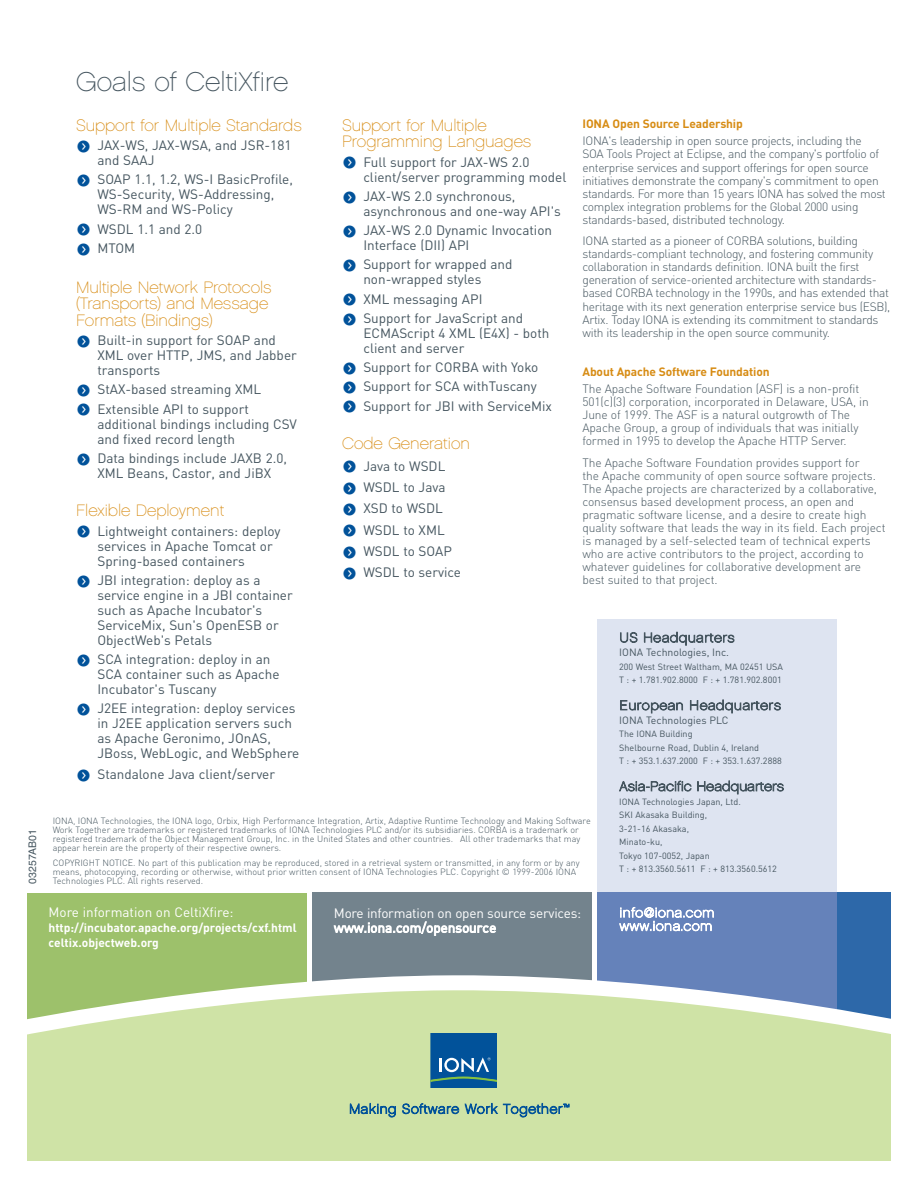
<style>
.page{position:relative;width:918px;height:1188px;background:#fff}
.page>*{position:absolute;margin:0;border:0;box-sizing:border-box;transform-origin:0 0}
.t1{font:27px "Chalet Paris Nineteen Sixty";color:#45555f}
.t2{font:16.5px/16.5px "Chalet Paris Nineteen Sixty";color:#d78c14}
.t3{font:13.5px/15px "DIN";color:#45555f}
.t4{font:13.5px/14.9px "DIN";letter-spacing:-.01em;color:#fff}
.t5{font:13.5px "Chalet Paris Nineteen Sixty";letter-spacing:.04em;color:#45555f}
.t6{font:13.5px "Chalet Paris Nineteen Sixty";letter-spacing:.045em;color:#01529a}
.t7{font:13.5px/13.4px "Chalet Paris Nineteen Sixty";letter-spacing:.05em;color:#fff}
.t8{font:13.5px "Chalet Paris Nineteen Sixty";letter-spacing:.02em;color:#45555f}
.t9{font:300 12px/13px "DIN";letter-spacing:-.025em;color:#45555f}
.t10{font:700 12px/15px "DIN";color:#fff}
.t11{font:700 12px "DIN";letter-spacing:-.01em;color:#d78c14}
.t12{font:12px/13.5px "Chalet Paris Nineteen Sixty";letter-spacing:.055em;color:#fff}
.t13{font:10.5px "DIN";color:#45555f}
.t14{font:10.5px "Helvetica";color:#45555f}
.t15{font:300 9px/9px "DIN";color:#45555f}
.t16{font:9px/13.5px "DIN";color:#45555f}
.s1{font-family:"Button Bonus Circle Negative";font-size:15px;color:#01529a}
</style>
<div class="page">
<div style="left:598px;top:892px;width:293px;height:163px;background:#2d68a9"></div>
<div style="left:598px;top:619px;width:239px;height:397px;background:#dee4f1"></div>
<div style="left:598px;top:892px;width:239px;height:124px;background:#6582ba"></div>
<div style="left:27px;top:893px;width:280px;height:147px;background:#9dc16b"></div>
<div style="left:312px;top:892px;width:280px;height:111px;background:#73838d"></div>
<div style="left:27px;top:1043px;width:864px;height:118px;background:#cfe3a6"></div>
<div style="left:431px;top:1033px;width:65px;height:55px;background:#01529a"></div>
<svg style="left:431px;top:1057px;width:66px;height:25px"></svg>
<svg style="left:27px;top:967px;width:864px;height:76px"></svg>
<p class="t14" style="left:29px;top:884px;width:56px;rotate:-90deg">03257AB01</p>
<h1 class="t1" style="left:76px;top:66px;width:214px">Goals of CeltiXfire</h1>
<h2 class="t2" style="left:76px;top:117px;width:227px">Support for Multiple Standards</h2>
<p class="t3" style="left:97px;top:138px;width:196px;text-indent:-21px"><span class="s1">f</span> JAX-WS, JAX-WSA, and JSR-181 and SAAJ</p>
<p class="t3" style="left:97px;top:172px;width:197px;text-indent:-21px"><span class="s1">f</span> SOAP 1.1, 1.2, WS-I BasicProfile,<br>WS-Security, WS-Addressing,<br>WS-RM and WS-Policy</p>
<p class="t3" style="left:76px;top:219px;width:128px;line-height:19.2px"><span class="s1">f</span> WSDL 1.1 and 2.0 <span class="s1">f</span> MTOM</p>
<h2 class="t2" style="left:76px;top:279px;width:197px">Multiple Network Protocols (Transports) and Message<br>Formats (Bindings)</h2>
<p class="t3" style="left:97px;top:333px;width:201px;text-indent:-21px"><span class="s1">f</span> Built-in support for SOAP and<br>XML over HTTP, JMS, and Jabber transports</p>
<p class="t3" style="left:76px;top:380px;width:187px;line-height:19.2px"><span class="s1">f</span> StAX-based streaming XML <span class="s1">f</span> Extensible API to support</p>
<p class="t3" style="left:97px;top:416px;width:201px">additional bindings including CSV and fixed record length</p>
<p class="t3" style="left:76px;top:451px;width:212px;text-align:center"><span class="s1">f</span> Data bindings include JAXB 2.0,<br>XML Beans, Castor, and JiBX</p>
<h2 class="t2" style="left:76px;top:502px;width:150px">Flexible Deployment</h2>
<p class="t3" style="left:97px;top:523px;width:185px;text-indent:-21px"><span class="s1">f</span> Lightweight containers: deploy services in Apache Tomcat or<br>Spring-based containers</p>
<p class="t3" style="left:97px;top:573px;width:197px;text-indent:-21px"><span class="s1">f</span> JBI integration: deploy as a service engine in a JBI container such as Apache Incubator's<br>ServiceMix, Sun's OpenESB or<br>ObjectWeb's Petals</p>
<p class="t3" style="left:97px;top:652px;width:184px;text-indent:-21px"><span class="s1">f</span> SCA integration: deploy in an<br>SCA container such as Apache<br>Incubator's Tuscany</p>
<p class="t3" style="left:97px;top:701px;width:204px;text-indent:-21px"><span class="s1">f</span> J2EE integration: deploy services in J2EE application servers such as Apache Geronimo, JOnAS,<br>JBoss, WebLogic, and WebSphere</p>
<p class="t3" style="left:76px;top:767px;width:200px"><span class="s1">f</span> Standalone Java client/server</p>
<h2 class="t2" style="left:342px;top:117px;width:191px">Support for Multiple<br>Programming Languages</h2>
<p class="t3" style="left:363px;top:154px;width:205px;text-indent:-21px"><span class="s1">f</span> Full support for JAX-WS 2.0 client/server programming model</p>
<p class="t3" style="left:363px;top:189px;width:199px;text-indent:-21px"><span class="s1">f</span> JAX-WS 2.0 synchronous, asynchronous and one-way API's</p>
<p class="t3" style="left:363px;top:223px;width:190px;text-indent:-21px"><span class="s1">f</span> JAX-WS 2.0 Dynamic Invocation<br>Interface (DII) API</p>
<p class="t3" style="left:363px;top:257px;width:151px;text-indent:-21px"><span class="s1">f</span> Support for wrapped and non-wrapped styles</p>
<p class="t3" style="left:342px;top:289px;width:183px;line-height:19.2px"><span class="s1">f</span> XML messaging API<br><span class="s1">f</span> Support for JavaScript and</p>
<p class="t3" style="left:363px;top:326px;width:188px">ECMAScript 4 XML (E4X) - both client and server</p>
<p class="t3" style="left:342px;top:358px;width:211px;line-height:19.2px"><span class="s1">f</span> Support for CORBA with Yoko <span class="s1">f</span> Support for SCA withTuscany <span class="s1">f</span> Support for JBI with ServiceMix</p>
<h2 class="t2" style="left:342px;top:435px;width:129px">Code Generation</h2>
<p class="t3" style="left:342px;top:455px;width:121px;line-height:21.5px"><span class="s1">f</span> Java to WSDL <span class="s1">f</span> WSDL to Java <span class="s1">f</span> XSD to WSDL <span class="s1">f</span> WSDL to XML <span class="s1">f</span> WSDL to SOAP <span class="s1">f</span> WSDL to service</p>
<p class="t11" style="left:583px;top:117px;width:162px">IONA Open Source Leadership</p>
<p class="t9" style="left:583px;top:135px;width:305px">IONA's leadership in open source projects, including the SOA Tools Project at Eclipse, and the company's portfolio of enterprise services and support offerings for open source initiatives demonstrate the company's commitment to open standards. For more than 15 years IONA has solved the most complex integration problems for the Global 2000 using standards-based, distributed technology.</p>
<p class="t9" style="left:583px;top:235px;width:309px">IONA started as a pioneer of CORBA solutions, building standards-compliant technology, and fostering community collaboration in standards definition. IONA built the first generation of service-oriented architecture with standards&shy;based CORBA technology in the 1990s, and has extended that heritage with its next generation enterprise service bus (ESB), Artix. Today IONA is extending its commitment to standards with its leadership in the open source community.</p>
<p class="t11" style="left:583px;top:365px;width:189px">About Apache Software Foundation</p>
<p class="t9" style="left:583px;top:382px;width:288px">The Apache Software Foundation (ASF) is a non-profit 501(c)(3) corporation, incorporated in Delaware, USA, in June of 1999. The ASF is a natural outgrowth of The Apache Group, a group of individuals that was initially formed in 1995 to develop the Apache HTTP Server.</p>
<p class="t9" style="left:583px;top:456px;width:305px">The Apache Software Foundation provides support for<br>the Apache community of open source software projects.<br>The Apache projects are characterized by a collaborative, consensus based development process, an open and pragmatic software license, and a desire to create high quality software that leads the way in its field. Each project is managed by a self-selected team of technical experts who are active contributors to the project, according to whatever guidelines for collaborative development are best suited to that project.</p>
<p class="t5" style="left:619px;top:630px;width:116px">US Headquarters</p>
<p class="t13" style="left:619px;top:646px;width:111px">IONA Technologies, Inc.</p>
<p class="t16" style="left:619px;top:660px;width:165px">200 West Street Waltham, MA 02451 USA<br>T : + 1.781.902.8000 F : + 1.781.902.8001</p>
<p class="t5" style="left:619px;top:698px;width:163px">European Headquarters</p>
<p class="t13" style="left:619px;top:714px;width:111px">IONA Technologies PLC</p>
<p class="t16" style="left:619px;top:727px;width:164px">The IONA Building<br>Shelbourne Road, Dublin 4, Ireland<br>T : + 353.1.637.2000 F : + 353.1.637.2888</p>
<p class="t8" style="left:619px;top:779px;width:166px">Asia-Pacific Headquarters</p>
<p class="t16" style="left:619px;top:795px;width:159px">IONA Technologies Japan, Ltd.<br>SKI Akasaka Building,<br>3-21-16 Akasaka,<br>Minato-ku,<br>Tokyo 107-0052, Japan<br>T : + 813.3560.5611 F : + 813.3560.5612</p>
<p class="t7" style="left:619px;top:906px;width:96px">info@iona.com www.iona.com</p>
<p class="t15" style="left:53px;top:817px;width:540px">IONA, IONA Technologies, the IONA logo, Orbix, High Performance Integration, Artix, Adaptive Runtime Technology and Making Software Work Together are trademarks or registered trademarks of IONA Technologies PLC and/or its subsidiaries. CORBA is a trademark or registered trademark of the Object Management Group, Inc. in the United States and other countries. All other trademarks that may appear herein are the property of their respective owners.</p>
<p class="t15" style="left:53px;top:858px;width:528px">COPYRIGHT NOTICE. No part of this publication may be reproduced, stored in a retrieval system or transmitted, in any form or by any means, photocopying, recording or otherwise, without prior written consent of IONA Technologies PLC. Copyright © 1999-2006 IONA<br>Technologies PLC. All rights reserved.</p>
<p class="t12" style="left:619px;top:904px;width:127px">Sales: info@iona.com<br>FTP site: ftp.iona.com</p>
<p class="t4" style="left:49px;top:905px;width:186px">More information on CeltiXfire:</p>
<p class="t10" style="left:49px;top:921px;width:250px">http://incubator.apache.org/projects/cxf.html celtix.objectweb.org</p>
<p class="t4" style="left:334px;top:906px;width:249px">More information on open source services: www.iona.com/opensource</p>
<p class="t6" style="left:349px;top:1101px;width:222px">Making Software Work Together <sup>™</sup></p>
</div>
